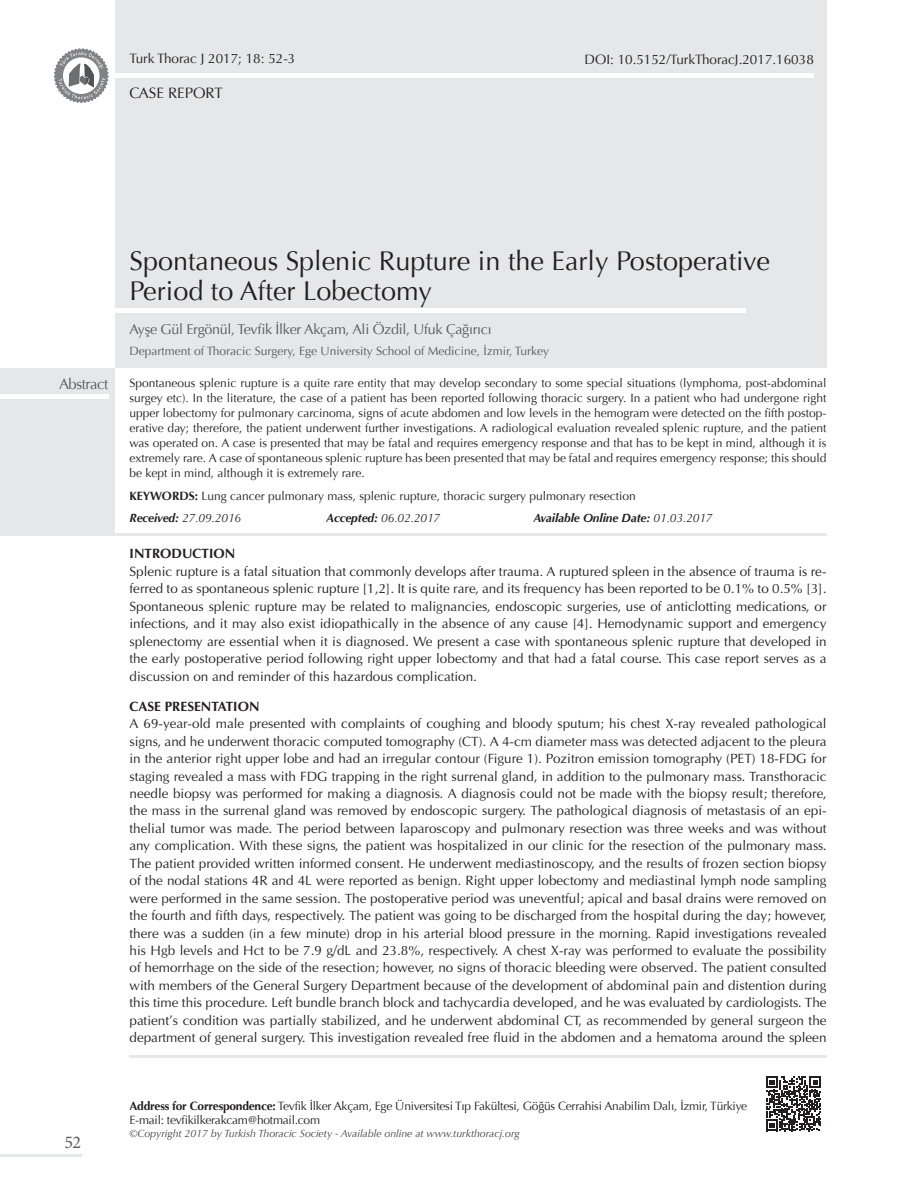
<style>
.page{position:relative;width:915px;height:1191px;background:#fff}
.page>*{position:absolute;margin:0;border:0;box-sizing:border-box;transform-origin:0 0}
.t1{font:27px/30px "Optima";color:#231f20}
.t2{font:18px "Minion Pro";color:#58595b}
.t3{font:15px "Optima";color:#231f20}
.t4{font:15px "Optima";letter-spacing:-.03em;color:#58595b}
.t5{font:14.25px "Optima";letter-spacing:-.02em;color:#58595b}
.t6{font:13.5px/17.4px "Optima Normal Tr";color:#231f20;text-align:justify}
.t7{font:13.5px "Optima";color:#231f20}
.t8{font:13.5px "Optima Bold Tr";color:#231f20}
.t9{font:12px/15px "Optima";color:#231f20;text-align:justify}
.t10{font:12px/14.4px "Optima";letter-spacing:-.02em;color:#231f20}
.t11{font:12px "Optima";color:#58595b}
.t12{font:italic 12px "Optima";letter-spacing:-.01em;color:#231f20}
.t13{font:italic 700 12px "Optima";letter-spacing:-.01em;color:#231f20}
.t14{font:italic 10.5px "Optima";color:#414042}
.s1{font-weight:700}
.s2{font-weight:400}
</style>
<div class="page">
<div style="left:115px;top:0;width:711px;height:368px;background:#e6e7e8"></div>
<hr style="left:4px;top:74px;width:809px;height:4px;background:#fff">
<svg style="left:53px;top:48px;width:56px;height:55px"></svg>
<div style="left:0;top:368px;width:115px;height:167px;background:#e6e7e8"></div>
<div style="left:0;top:394px;width:108px;height:5px;background:#fff"></div>
<hr style="left:0;top:308px;width:745px;height:4px;background:#fff">
<hr style="left:0;top:533px;width:826px;height:2px;background:#e6e7e8">
<svg style="left:766px;top:1076px;width:54px;height:55px"></svg>
<hr style="left:129px;top:1055px;width:697px;height:2px;background:#e6e7e8">
<hr style="left:0;top:1154px;width:81px;height:2px;background:#e6e7e8">
<p class="t7" style="left:129px;top:51px;width:167px">Turk Thorac J 2017; 18: 52-3</p>
<p class="t3" style="left:129px;top:84px;width:95px">CASE REPORT</p>
<p class="t7" style="left:584px;top:52px;width:231px">DOI: 10.5152/TurkThoracJ.2017.16038</p>
<p class="t4" style="left:59px;top:375px;width:51px">Abstract</p>
<h1 class="t1" style="left:129px;top:246px;width:641px">Spontaneous Splenic Rupture in the Early Postoperative<br>Period to After Lobectomy</h1>
<p class="t5" style="left:129px;top:321px;width:363px">Ayşe Gül Ergönül, Tevfik İlker Akçam, Ali Özdil, Ufuk Çağırıcı</p>
<p class="t11" style="left:129px;top:344px;width:421px">Department of Thoracic Surgery, Ege University School of Medicine, İzmir, Turkey</p>
<p class="t9" style="left:129px;top:375px;width:698px">Spontaneous splenic rupture is a quite rare entity that may develop secondary to some special situations (lymphoma, post-abdominal surgey etc). In the literature, the case of a patient has been reported following thoracic surgery. In a patient who had undergone right upper lobectomy for pulmonary carcinoma, signs of acute abdomen and low levels in the hemogram were detected on the fifth postop&shy;erative day; therefore, the patient underwent further investigations. A radiological evaluation revealed splenic rupture, and the patient was operated on. A case is presented that may be fatal and requires emergency response and that has to be kept in mind, although it is extremely rare. A case of spontaneous splenic rupture has been presented that may be fatal and requires emergency response; this should be kept in mind, although it is extremely rare.</p>
<p class="t9" style="left:129px;top:489px;width:507px"><span class="s1">KEYWORDS:</span> Lung cancer pulmonary mass, splenic rupture, thoracic surgery pulmonary resection</p>
<p class="t12" style="left:129px;top:510px;width:113px"><span class="s1">Received:</span> 27.09.2016</p>
<p class="t12" style="left:326px;top:510px;width:115px"><span class="s1">Accepted:</span> 06.02.2017</p>
<p class="t13" style="left:533px;top:510px;width:181px">Available Online Date: <span class="s2">01.03.2017</span></p>
<p class="t8" style="left:129px;top:545px;width:107px">INTRODUCTION</p>
<p class="t6" style="left:129px;top:562px;width:698px">Splenic rupture is a fatal situation that commonly develops after trauma. A ruptured spleen in the absence of trauma is re&shy;ferred to as spontaneous splenic rupture [1,2]. It is quite rare, and its frequency has been reported to be 0.1% to 0.5% [3].<br>Spontaneous splenic rupture may be related to malignancies, endoscopic surgeries, use of anticlotting medications, or infections, and it may also exist idiopathically in the absence of any cause [4]. Hemodynamic support and emergency splenectomy are essential when it is diagnosed. We present a case with spontaneous splenic rupture that developed in the early postoperative period following right upper lobectomy and that had a fatal course. This case report serves as a discussion on and reminder of this hazardous complication.</p>
<p class="t8" style="left:129px;top:697px;width:131px">CASE PRESENTATION</p>
<p class="t6" style="left:129px;top:715px;width:698px">A 69-year-old male presented with complaints of coughing and bloody sputum; his chest X-ray revealed pathological signs, and he underwent thoracic computed tomography (CT). A 4-cm diameter mass was detected adjacent to the pleura in the anterior right upper lobe and had an irregular contour (Figure 1). Pozitron emission tomography (PET) 18-FDG for staging revealed a mass with FDG trapping in the right surrenal gland, in addition to the pulmonary mass. Transthoracic needle biopsy was performed for making a diagnosis. A diagnosis could not be made with the biopsy result; therefore, the mass in the surrenal gland was removed by endoscopic surgery. The pathological diagnosis of metastasis of an epi&shy;thelial tumor was made. The period between laparoscopy and pulmonary resection was three weeks and was without any complication. With these signs, the patient was hospitalized in our clinic for the resection of the pulmonary mass.<br>The patient provided written informed consent. He underwent mediastinoscopy, and the results of frozen section biopsy of the nodal stations 4R and 4L were reported as benign. Right upper lobectomy and mediastinal lymph node sampling were performed in the same session. The postoperative period was uneventful; apical and basal drains were removed on the fourth and fifth days, respectively. The patient was going to be discharged from the hospital during the day; however, there was a sudden (in a few minute) drop in his arterial blood pressure in the morning. Rapid investigations revealed his Hgb levels and Hct to be 7.9 g/dL and 23.8%, respectively. A chest X-ray was performed to evaluate the possibility of hemorrhage on the side of the resection; however, no signs of thoracic bleeding were observed. The patient consulted with members of the General Surgery Department because of the development of abdominal pain and distention during this time this procedure. Left bundle branch block and tachycardia developed, and he was evaluated by cardiologists. The patient’s condition was partially stabilized, and he underwent abdominal CT, as recommended by general surgeon the department of general surgery. This investigation revealed free fluid in the abdomen and a hematoma around the spleen</p>
<h2 class="t2" style="left:64px;top:1130px;width:18px">52</h2>
<p class="t10" style="left:129px;top:1098px;width:619px"><span class="s1">Address for Correspondence:</span> Tevfik İlker Akçam, Ege Üniversitesi Tıp Fakültesi, Göğüs Cerrahisi Anabilim Dalı, İzmir, Türkiye<br>E-mail: tevfikilkerakcam@hotmail.com</p>
<p class="t14" style="left:129px;top:1127px;width:391px">©Copyright 2017 by Turkish Thoracic Society - Available online at www.turkthoracj.org</p>
</div>
